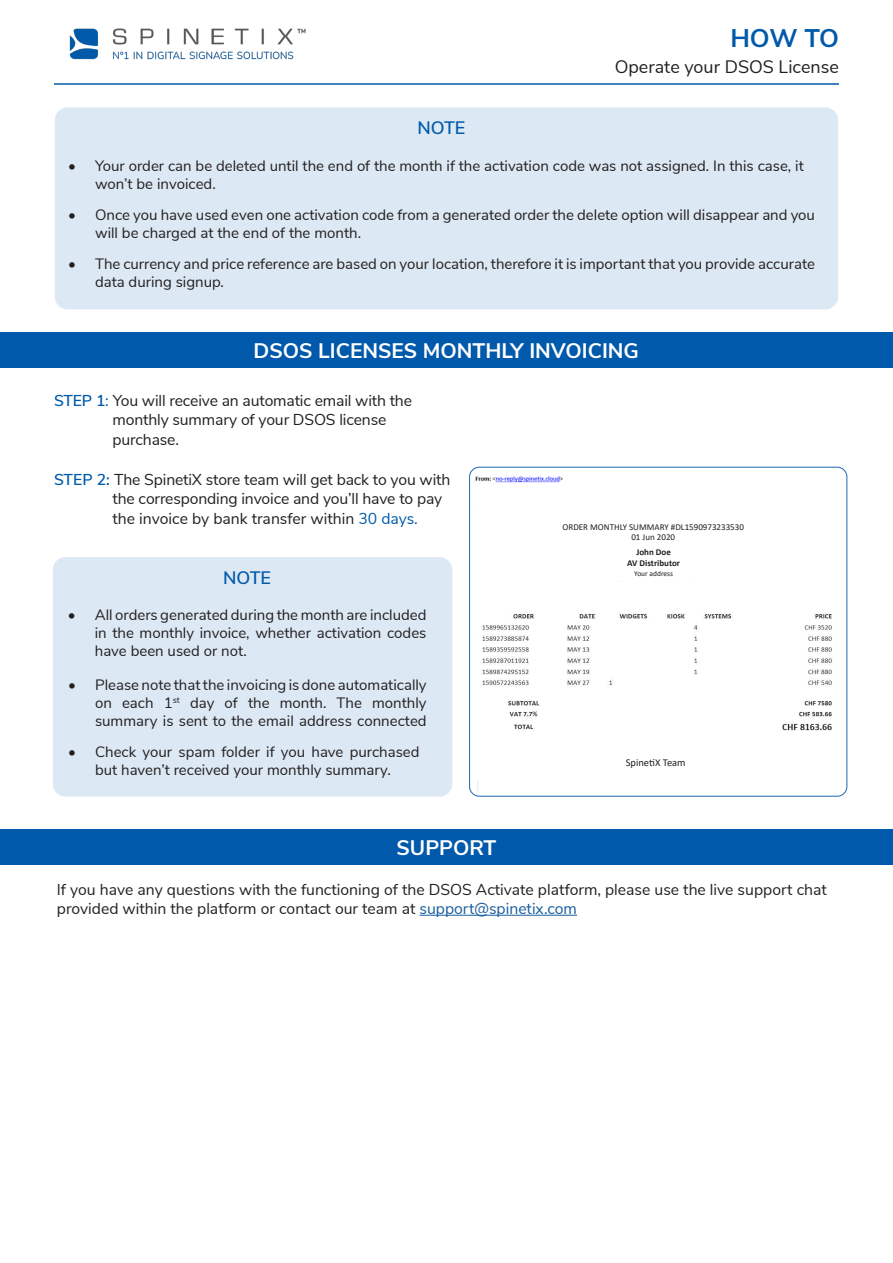
<style>
.page{position:relative;width:893px;height:1263px;background:#fff}
.page>*{position:absolute;margin:0;border:0;box-sizing:border-box;transform-origin:0 0}
.t1{font:700 25.5px "Nunito Sans";color:#005aaa}
.t2{font:700 21px "Nunito Sans";color:#fff}
.t3{font:18px "Nunito Sans";color:#231f20}
.t4{font:600 18px "Nunito Sans";color:#0059ab}
.t5{font:15.75px/18.9px "Nunito Sans";letter-spacing:-.005em;color:#231f20}
.t6{font:15px/18px "Nunito Sans";color:#231f20}
.t7{font:10.5px "Calibri";color:#231f20}
.t8{font:9px "Calibri";color:#231f20}
.t9{font:700 9px "Calibri";color:#231f20}
.t10{font:7.5px "Calibri";color:#231f20}
.s1{font-weight:600;color:#005aaa}
.s2{color:#005aaa}
.s3{color:#0059ab}
.s4{color:#175d9e}
</style>
<div class="page">
<div style="left:53px;top:557px;width:399px;height:240px;background:#dce8f3;border-radius:13px"></div>
<div style="left:55px;top:107px;width:783px;height:202px;background:#dce8f3;border-radius:13px"></div>
<div style="left:0;top:333px;width:893px;height:35px;background:#0059ab"></div>
<img style="left:475px;top:472px;width:373px;height:321px">
<img style="left:475px;top:514px;width:370px;height:265px">
<div style="left:469px;top:467px;width:378px;height:330px;border:1px solid #1c67b6;border-radius:10px"></div>
<img style="left:69px;top:28px;width:237px;height:32px">
<hr style="left:54px;top:83px;width:785px;height:2px;background:#005aaa">
<div style="left:0;top:829px;width:893px;height:36px;background:#0059ab"></div>
<hr style="left:419px;top:915px;width:158px;height:1px;background:#175d9e">
<div style="left:475px;top:482px;width:351px;height:36px;background:#fff"></div>
<div style="left:567px;top:549px;width:173px;height:32px;background:#fff"></div>
<div style="left:619px;top:758px;width:74px;height:15px;background:#fff"></div>
<div style="left:530px;top:523px;width:247px;height:23px;background:#fff"></div>
<p class="t4" style="left:418px;top:115px;width:49px">NOTE</p>
<p class="t1" style="left:730px;top:20px;width:110px">HOW TO</p>
<p class="t3" style="left:615px;top:53px;width:226px">Operate your DSOS License</p>
<p class="t6" style="left:95px;top:156px;width:710px;text-indent:-27px">• Your order can be deleted until the end of the month if the activation code was not assigned. In this case, it won’t be invoiced.</p>
<p class="t6" style="left:95px;top:205px;width:721px;text-indent:-27px">• Once you have used even one activation code from a generated order the delete option will disappear and you will be charged at the end of the month.</p>
<p class="t6" style="left:95px;top:254px;width:721px;text-indent:-27px">• The currency and price reference are based on your location, therefore it is important that you provide accurate data during signup.</p>
<p class="t2" style="left:254px;top:336px;width:387px">DSOS LICENSES MONTHLY INVOICING</p>
<p class="t5" style="left:54px;top:390px;width:359px"><span class="s1">STEP 1</span><span class="s2">:</span> You will receive an automatic email with the</p>
<p class="t5" style="left:113px;top:409px;width:275px">monthly summary of your DSOS license</p>
<p class="t5" style="left:113px;top:429px;width:68px">purchase.</p>
<p class="t5" style="left:54px;top:469px;width:398px"><span class="s1">STEP 2:</span> The SpinetiX store team will get back to you with</p>
<p class="t5" style="left:113px;top:488px;width:331px">the corresponding invoice and you’ll have to pay</p>
<p class="t5" style="left:113px;top:508px;width:307px">the invoice by bank transfer within <span class="s3">30 days.</span></p>
<p class="t8" style="left:563px;top:520px;width:183px">ORDER MONTHLY SUMMARY #DL1590973233530</p>
<p class="t8" style="left:631px;top:531px;width:45px">01 Jun 2020</p>
<p class="t4" style="left:223px;top:564px;width:49px">NOTE</p>
<p class="t6" style="left:95px;top:605px;width:333px;text-align:justify;text-indent:-27px">• All orders generated during the month are included in the monthly invoice, whether activation codes have been used or not.</p>
<p class="t6" style="left:95px;top:674px;width:333px;text-align:justify;text-indent:-27px">• Please note that the invoicing is done automatically on each 1<sup>st</sup> day of the month. The monthly summary is sent to the email address connected</p>
<p class="t6" style="left:68px;top:741px;width:353px;text-align:center">• Check your spam folder if you have purchased but haven’t received your monthly summary.</p>
<p class="t9" style="left:636px;top:546px;width:36px">John Doe</p>
<p class="t9" style="left:627px;top:557px;width:54px">AV Distributor</p>
<p class="t10" style="left:634px;top:569px;width:40px">Your address</p>
<p class="t7" style="left:626px;top:755px;width:61px">SpinetiX Team</p>
<p class="t2" style="left:397px;top:832px;width:101px">SUPPORT</p>
<p class="t5" style="left:57px;top:879px;width:771px">If you have any questions with the functioning of the DSOS Activate platform, please use the live support chat provided within the platform or contact our team at <span class="s4">support@spinetix.com</span></p>
</div>
